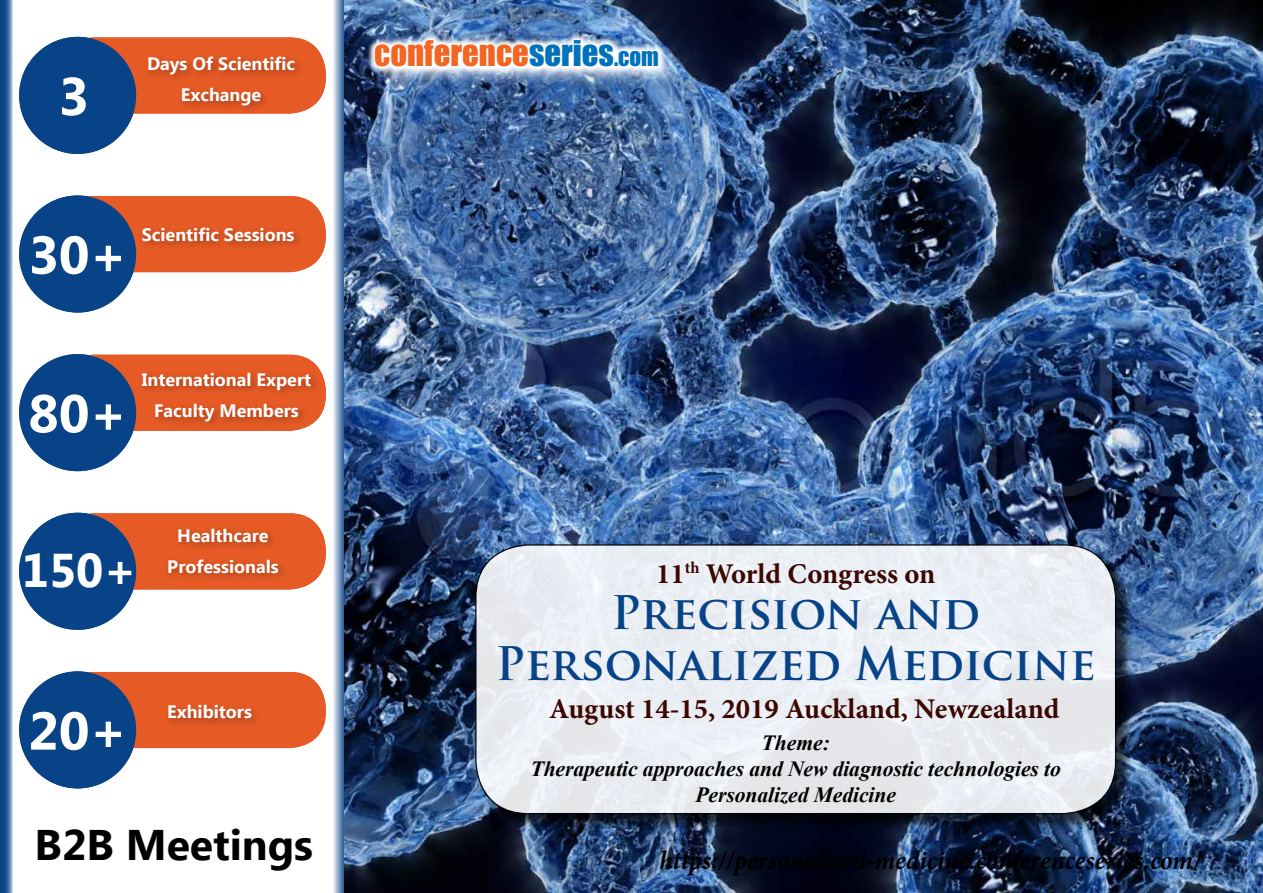
<style>
.page{position:relative;width:1263px;height:893px;background:#fff}
.page>*{position:absolute;margin:0;border:0;box-sizing:border-box;transform-origin:0 0}
.t1{font:700 53.25px "Ebrima";color:#fff}
.t2{font:700 47.25px "Ebrima";color:#fff}
.t3{font:700 45.15px/50.8px "Trajan Pro";color:#084388;text-align:center}
.t4{font:700 42.75px "Ebrima";color:#000}
.t5{font:32.7px "Impact";color:#f26522}
.t6{font:700 28.65px "Minion Pro";color:#3c0701}
.t7{font:italic 700 26.85px "Minion Pro";color:#000;scale:.95 1}
.t8{font:italic 700 21.6px/26px "Times New Roman";letter-spacing:-.005em;color:#000;text-align:center}
.t9{font:700 18px/30.9px "Ebrima";color:#fff;text-align:center}
.s1{color:#0072bc}
.s2{font-size:22.95px;color:#0072bc}
</style>
<div class="page">
<svg style="left:333px;top:0;width:12px;height:893px;background:#8da8c8"></svg>
<img style="left:345px;top:0;width:918px;height:893px">
<div style="left:378px;top:44px;width:301px;height:43px;background:#fff;opacity:.75"></div>
<img style="left:366px;top:32px;width:301px;height:44px">
<div style="left:58px;top:37px;width:268px;height:77px;background:#e65a25;border-radius:36px"></div>
<div style="left:19px;top:37px;width:117px;height:117px;background:#084388;border-radius:50%"></div>
<div style="left:144px;top:53px;width:160px;height:62px;background:#000;opacity:.3"></div>
<div style="left:58px;top:196px;width:268px;height:76px;background:#e65a25;border-radius:36px"></div>
<div style="left:19px;top:195px;width:117px;height:118px;background:#084388;border-radius:50%"></div>
<div style="left:138px;top:224px;width:165px;height:27px;background:#000;opacity:.3"></div>
<div style="left:58px;top:355px;width:268px;height:76px;background:#e65a25;border-radius:36px"></div>
<div style="left:19px;top:354px;width:117px;height:117px;background:#084388;border-radius:50%"></div>
<div style="left:138px;top:369px;width:182px;height:61px;background:#000;opacity:.3"></div>
<div style="left:58px;top:513px;width:268px;height:76px;background:#e65a25;border-radius:36px"></div>
<div style="left:19px;top:513px;width:117px;height:117px;background:#084388;border-radius:50%"></div>
<div style="left:164px;top:525px;width:124px;height:57px;background:#000;opacity:.3"></div>
<div style="left:58px;top:672px;width:268px;height:76px;background:#e65a25;border-radius:36px"></div>
<div style="left:19px;top:671px;width:117px;height:117px;background:#084388;border-radius:50%"></div>
<div style="left:164px;top:701px;width:97px;height:27px;background:#000;opacity:.3"></div>
<svg style="left:0;top:0;width:13px;height:893px;background:#3d6ba1"></svg>
<div style="left:477px;top:546px;width:655px;height:284px;background:#000;opacity:.75"></div>
<div style="left:476px;top:545px;width:639px;height:269px;background:#eaeef3;border-radius:52px"></div>
<h1 class="t1" style="left:58px;top:57px;width:32px">3</h1>
<p class="t9" style="left:147px;top:49px;width:150px">Days Of Scientific<br>Exchange</p>
<h1 class="t1" style="left:28px;top:215px;width:100px">30+</h1>
<p class="t9" style="left:142px;top:220px;width:154px">Scientific Sessions</p>
<h1 class="t1" style="left:28px;top:374px;width:100px">80+</h1>
<p class="t9" style="left:142px;top:365px;width:171px">International Expert<br>Faculty Members</p>
<h2 class="t2" style="left:22px;top:535px;width:116px">150+</h2>
<p class="t9" style="left:167px;top:521px;width:113px">Healthcare<br>Professionals</p>
<h1 class="t1" style="left:28px;top:691px;width:100px">20+</h1>
<p class="t9" style="left:167px;top:697px;width:86px">Exhibitors</p>
<h3 class="t4" style="left:35px;top:813px;width:280px">B2B Meetings</h3>
<h3 class="t5" style="left:374px;top:28px;width:286px">CONFERENCE<span class="s1">SERIES</span><span class="s2">.COM</span></h3>
<h3 class="t6" style="left:656px;top:553px;width:281px">11<sup>th</sup> World Congress on</h3>
<h3 class="t3" style="left:496px;top:588px;width:602px">Precision and<br>Personalized Medicine</h3>
<h3 class="t6" style="left:549px;top:689px;width:512px">August 14-15, 2019 Auckland, Newzealand</h3>
<p class="t8" style="left:531px;top:729px;width:532px">Theme:<br>Therapeutic approaches and New diagnostic technologies to<br>Personalized Medicine</p>
<h3 class="t7" style="left:659px;top:841px;width:572px">https://personalized-medicine.conferenceseries.com/</h3>
</div>
